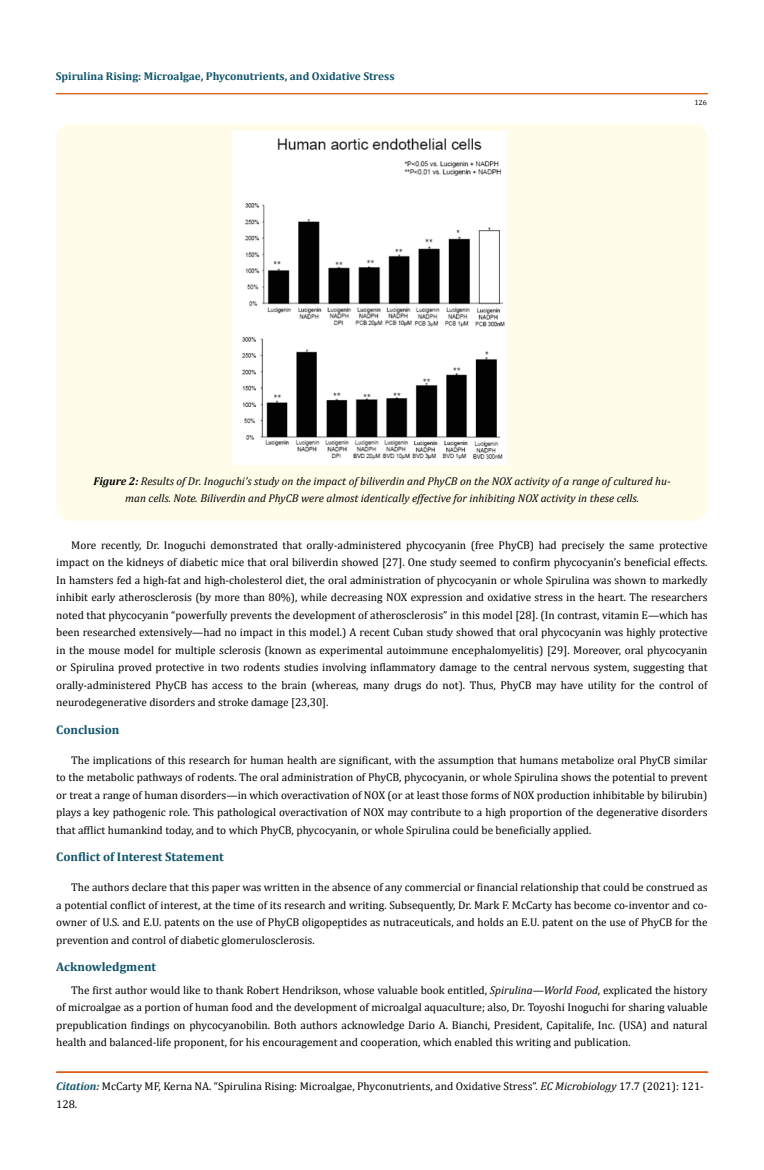
<style>
.page{position:relative;width:764px;height:1170px;background:#fff}
.page>*{position:absolute;margin:0;border:0;box-sizing:border-box;transform-origin:0 0}
.t1{font:700 12.5px "Cambria";color:#0e546a}
.t2{font:11.25px/17.5px "Cambria";color:#000;text-align:justify}
.t3{font:italic 11.25px/17.5px "Cambria";color:#000;text-align:center}
.t4{font:700 11.25px "Cambria";color:#0e546a}
.t5{font:7.5px "Cambria";color:#000}
.s1{font-weight:700}
.s2{font-style:italic}
.s3{font-weight:700;font-style:italic;color:#0e546a}
</style>
<div class="page">
<hr style="left:56px;top:94px;width:651px;height:1px;background:#e05d1a">
<div style="left:56px;top:93px;width:651px;height:1px;border:1px solid #e05d1a"></div>
<div style="left:56px;top:1072px;width:652px;height:1px;border:1px solid #e05d1a"></div>
<div style="left:56px;top:123px;width:652px;height:398px;background:#fffde9;border-radius:15px"></div>
<img style="left:232px;top:131px;width:275px;height:334px">
<p class="t4" style="left:56px;top:68px;width:340px">Spirulina Rising: Microalgae, Phyconutrients, and Oxidative Stress</p>
<p class="t5" style="left:694px;top:98px;width:14px">126</p>
<p class="t3" style="left:93px;top:472px;width:579px"><span class="s1">Figure 2:</span> Results of Dr. Inoguchi’s study on the impact of biliverdin and PhyCB on the NOX activity of a range of cultured hu&shy;man cells. Note. Biliverdin and PhyCB were almost identically effective for inhibiting NOX activity in these cells.</p>
<p class="t2" style="left:56px;top:536px;width:653px;text-indent:15px">More recently, Dr. Inoguchi demonstrated that orally-administered phycocyanin (free PhyCB) had precisely the same protective impact on the kidneys of diabetic mice that oral biliverdin showed [27]. One study seemed to confirm phycocyanin’s beneficial effects.<br>In hamsters fed a high-fat and high-cholesterol diet, the oral administration of phycocyanin or whole Spirulina was shown to markedly inhibit early atherosclerosis (by more than 80%), while decreasing NOX expression and oxidative stress in the heart. The researchers noted that phycocyanin “powerfully prevents the development of atherosclerosis” in this model [28]. (In contrast, vitamin E—which has been researched extensively—had no impact in this model.) A recent Cuban study showed that oral phycocyanin was highly protective in the mouse model for multiple sclerosis (known as experimental autoimmune encephalomyelitis) [29]. Moreover, oral phycocyanin or Spirulina proved protective in two rodents studies involving inflammatory damage to the central nervous system, suggesting that orally-administered PhyCB has access to the brain (whereas, many drugs do not). Thus, PhyCB may have utility for the control of neurodegenerative disorders and stroke damage [23,30].</p>
<p class="t1" style="left:56px;top:720px;width:65px">Conclusion</p>
<p class="t2" style="left:56px;top:751px;width:653px;text-indent:15px">The implications of this research for human health are significant, with the assumption that humans metabolize oral PhyCB similar to the metabolic pathways of rodents. The oral administration of PhyCB, phycocyanin, or whole Spirulina shows the potential to prevent or treat a range of human disorders—in which overactivation of NOX (or at least those forms of NOX production inhibitable by bilirubin) plays a key pathogenic role. This pathological overactivation of NOX may contribute to a high proportion of the degenerative disorders that afflict humankind today, and to which PhyCB, phycocyanin, or whole Spirulina could be beneficially applied.</p>
<p class="t1" style="left:56px;top:848px;width:169px">Conflict of Interest Statement</p>
<p class="t2" style="left:56px;top:878px;width:653px;text-indent:15px">The authors declare that this paper was written in the absence of any commercial or financial relationship that could be construed as a potential conflict of interest, at the time of its research and writing. Subsequently, Dr. Mark F. McCarty has become co-inventor and co&shy;owner of U.S. and E.U. patents on the use of PhyCB oligopeptides as nutraceuticals, and holds an E.U. patent on the use of PhyCB for the prevention and control of diabetic glomerulosclerosis.</p>
<p class="t1" style="left:56px;top:958px;width:101px">Acknowledgment</p>
<p class="t2" style="left:56px;top:981px;width:653px;text-indent:15px">The first author would like to thank Robert Hendrikson, whose valuable book entitled, <span class="s2">Spirulina—World Food</span>, explicated the history of microalgae as a portion of human food and the development of microalgal aquaculture; also, Dr. Toyoshi Inoguchi for sharing valuable prepublication findings on phycocyanobilin. Both authors acknowledge Dario A. Bianchi, President, Capitalife, Inc. (USA) and natural health and balanced-life proponent, for his encouragement and cooperation, which enabled this writing and publication.</p>
<p class="t2" style="left:56px;top:1077px;width:649px"><span class="s3">Citation:</span> McCarty MF, Kerna NA. “Spirulina Rising: Microalgae, Phyconutrients, and Oxidative Stress”. <span class="s2">EC Microbiology</span> 17.7 (2021): 121-<br>128.</p>
</div>
